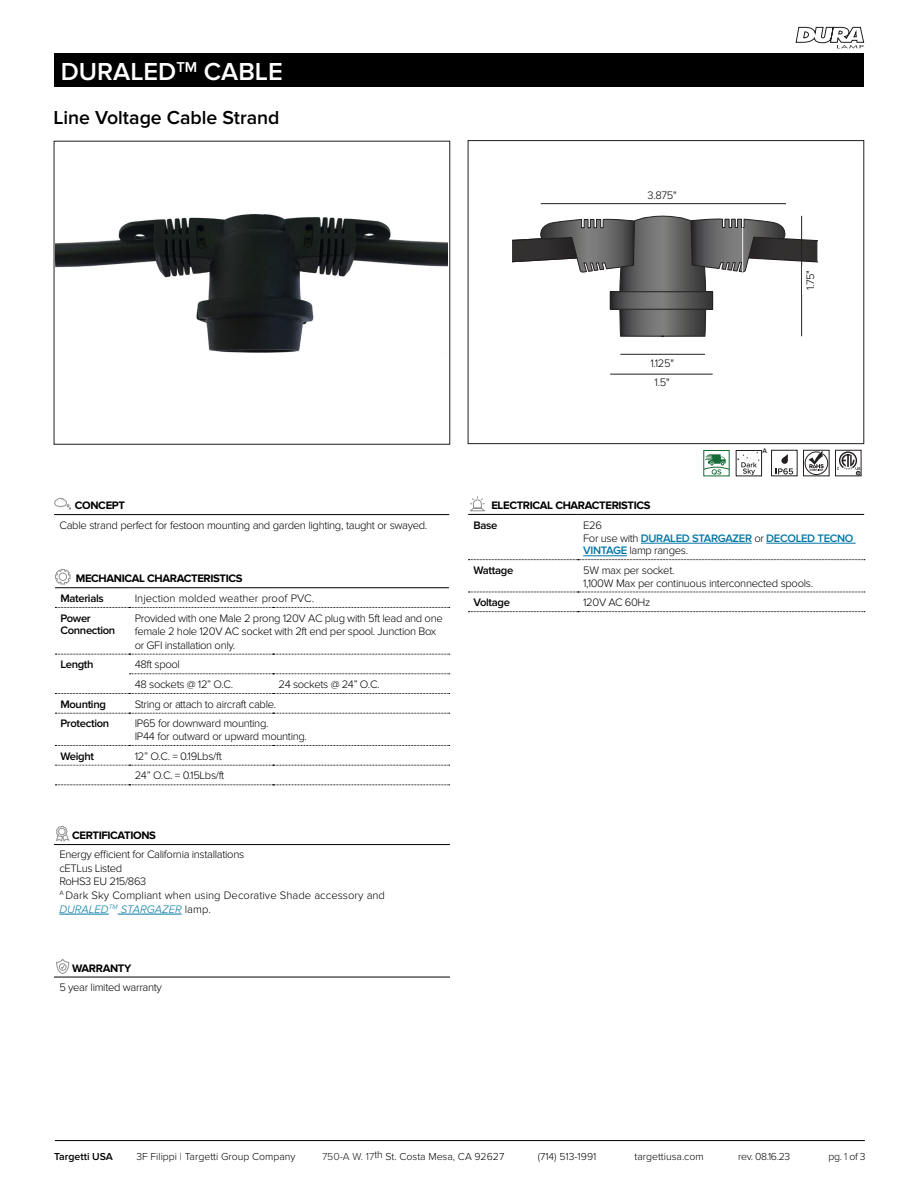
<style>
.page{position:relative;width:918px;height:1188px;background:#fff}
.page>*{position:absolute;margin:0;border:0;box-sizing:border-box;transform-origin:0 0}
.t1{font:600 25.5px "Proxima Nova";color:#fff}
.t2{font:600 19.5px "Proxima Nova";color:#000}
.Caption_-_photo{font:300 11.25px/13.5px "Proxima Nova";letter-spacing:-.03em;color:#000}
.Features_BULLETS{font:300 11.25px/12.6px "Proxima Nova";letter-spacing:-.03em;color:#000}
.t3{font:700 11.25px "Proxima Nova";letter-spacing:-.03em;color:#000}
.Caption_-_photo-2{font:300 11.25px/13.5px "Proxima Nova";color:#000}
.t4{font:600 11.25px "Proxima Nova";letter-spacing:-.03em;color:#000}
.t5{font:600 11.25px/12.6px "Proxima Nova";letter-spacing:-.03em;color:#0076a3}
.Features_BULLETS-2{font:300 11.25px "Proxima Nova";color:#000}
.t6{font:300 10.5px "Proxima Nova";color:#040503}
.t7{font:300 10.5px "Proxima Nova";color:#000}
.t8{font:600 10.5px "Proxima Nova";color:#000}
.Codici_INDOOR{font:600 6.9px "Proxima Nova";color:#231f20}
.s1{font-style:italic;color:#0076a3}
.s2{font-weight:300;color:#000}
.s3{color:#231f20}
</style>
<div class="page">
<div style="left:54px;top:53px;width:809px;height:34px;background:#000"></div>
<svg style="left:796px;top:27px;width:68px;height:22px"></svg>
<hr style="left:55px;top:1140px;width:810px;height:1px;background:#000">
<div style="left:468px;top:140px;width:396px;height:304px;border:1px solid #231f20"></div>
<div style="left:835px;top:450px;width:26px;height:26px;border:1px solid #231f20"></div>
<svg style="left:837px;top:451px;width:23px;height:24px"></svg>
<div style="left:803px;top:450px;width:26px;height:26px;border:1px solid #231f20"></div>
<svg style="left:805px;top:451px;width:23px;height:24px"></svg>
<svg style="left:56px;top:826px;width:13px;height:16px"></svg>
<div style="left:59px;top:828px;width:6px;height:7px;background:#fff;border-radius:50%"></div>
<div style="left:58px;top:828px;width:8px;height:7px;border:1px solid #231f20;border-radius:50%"></div>
<svg style="left:56px;top:959px;width:13px;height:15px"></svg>
<svg style="left:470px;top:496px;width:15px;height:16px"></svg>
<svg style="left:54px;top:498px;width:17px;height:12px"></svg>
<hr style="left:54px;top:514px;width:395px;height:1px;background:#000">
<hr style="left:54px;top:977px;width:396px;height:1px;background:#000">
<hr style="left:54px;top:844px;width:396px;height:1px;background:#000">
<hr style="left:59px;top:914px;width:50px;height:1px;background:#0076a3">
<hr style="left:118px;top:914px;width:64px;height:1px;background:#0076a3">
<svg style="left:468px;top:559px;width:397px;height:1px"></svg>
<svg style="left:468px;top:592px;width:397px;height:1px"></svg>
<svg style="left:468px;top:611px;width:397px;height:1px"></svg>
<hr style="left:468px;top:514px;width:110px;height:1px;background:#000">
<hr style="left:578px;top:514px;width:286px;height:1px;background:#000">
<hr style="left:641px;top:543px;width:111px;height:1px;background:#0076a3">
<hr style="left:766px;top:543px;width:90px;height:1px;background:#0076a3">
<hr style="left:583px;top:556px;width:44px;height:1px;background:#0076a3">
<svg style="left:55px;top:569px;width:16px;height:16px"></svg>
<div style="left:704px;top:450px;width:25px;height:26px;border:1px solid #196c37"></div>
<svg style="left:703px;top:454px;width:27px;height:21px"></svg>
<div style="left:771px;top:450px;width:26px;height:26px;border:1px solid #231f20"></div>
<svg style="left:776px;top:454px;width:17px;height:20px"></svg>
<img style="left:56px;top:214px;width:392px;height:139px">
<svg style="left:512px;top:216px;width:305px;height:121px"></svg>
<hr style="left:541px;top:203px;width:245px;height:1px;background:#231f20">
<hr style="left:620px;top:354px;width:85px;height:1px;background:#231f20">
<hr style="left:610px;top:374px;width:103px;height:1px;background:#231f20">
<hr style="left:801px;top:216px;width:1px;height:120px;background:#231f20">
<hr style="left:742px;top:227px;width:1px;height:45px;background:#edeff0">
<div style="left:802px;top:266px;width:15px;height:28px;background:#fff"></div>
<div style="left:736px;top:450px;width:26px;height:26px;border:1px solid #231f20"></div>
<svg style="left:737px;top:452px;width:23px;height:23px"></svg>
<svg style="left:55px;top:654px;width:395px;height:1px"></svg>
<svg style="left:130px;top:674px;width:320px;height:1px"></svg>
<svg style="left:55px;top:693px;width:395px;height:1px"></svg>
<svg style="left:55px;top:713px;width:395px;height:1px"></svg>
<svg style="left:55px;top:745px;width:395px;height:1px"></svg>
<hr style="left:55px;top:587px;width:74px;height:1px;background:#000">
<hr style="left:129px;top:587px;width:144px;height:1px;background:#000">
<hr style="left:273px;top:587px;width:176px;height:1px;background:#000">
<svg style="left:55px;top:607px;width:395px;height:1px"></svg>
<svg style="left:55px;top:765px;width:395px;height:1px"></svg>
<svg style="left:55px;top:785px;width:395px;height:1px"></svg>
<h1 class="t1" style="left:61px;top:57px;width:224px">DURALED<sup>TM</sup> CABLE</h1>
<p class="t2" style="left:53px;top:106px;width:228px">Line Voltage Cable Strand</p>
<p class="t3" style="left:75px;top:499px;width:52px">CONCEPT</p>
<p class="Features_BULLETS" style="left:60px;top:519px;width:369px">Cable strand perfect for festoon mounting and garden lighting, taught or swayed.</p>
<p class="t3" style="left:76px;top:572px;width:168px">MECHANICAL CHARACTERISTICS</p>
<p class="t4" style="left:60px;top:592px;width:45px">Materials</p>
<p class="Features_BULLETS-2" style="left:135px;top:592px;width:181px">Injection molded weather proof PVC.</p>
<p class="t4" style="left:60px;top:612px;width:32px">Power</p>
<p class="t4" style="left:60px;top:624px;width:56px">Connection</p>
<p class="Caption_-_photo" style="left:135px;top:611px;width:310px">Provided with one Male 2 prong 120V AC plug with 5ft lead and one female 2 hole 120V AC socket with 2ft end per spool. Junction Box or GFI installation only.</p>
<p class="t4" style="left:60px;top:658px;width:35px">Length</p>
<p class="Caption_-_photo" style="left:135px;top:658px;width:47px">48ft spool</p>
<p class="Caption_-_photo" style="left:135px;top:678px;width:100px">48 sockets @ 12” O.C.</p>
<p class="Caption_-_photo" style="left:278px;top:678px;width:103px">24 sockets @ 24” O.C.</p>
<p class="t4" style="left:60px;top:698px;width:47px">Mounting</p>
<p class="Caption_-_photo" style="left:135px;top:697px;width:143px">String or attach to aircraft cable.</p>
<p class="t4" style="left:60px;top:717px;width:50px">Protection</p>
<p class="Caption_-_photo" style="left:135px;top:717px;width:135px">IP65 for downward mounting.</p>
<p class="Features_BULLETS" style="left:135px;top:730px;width:174px">IP44 for outward or upward mounting.</p>
<p class="t4" style="left:60px;top:750px;width:35px">Weight</p>
<p class="Caption_-_photo" style="left:135px;top:749px;width:89px">12” O.C. = 0.19Lbs/ft</p>
<p class="Caption_-_photo" style="left:135px;top:769px;width:91px">24” O.C. = 0.15Lbs/ft</p>
<p class="t3" style="left:72px;top:829px;width:85px">CERTIFICATIONS</p>
<p class="Caption_-_photo" style="left:59px;top:848px;width:186px">Energy efficient for California installations</p>
<p class="Caption_-_photo" style="left:59px;top:862px;width:64px">cETLus Listed</p>
<p class="Caption_-_photo" style="left:59px;top:875px;width:89px">RoHS3 EU 215/863</p>
<p class="Caption_-_photo-2" style="left:59px;top:889px;width:327px"><sup>A</sup> Dark Sky Compliant when using Decorative Shade accessory and<br><span class="s1">DURALED</span><sup>TM</sup> <span class="s1">STARGAZER</span> lamp.</p>
<p class="t3" style="left:72px;top:961px;width:61px">WARRANTY</p>
<p class="Caption_-_photo" style="left:59px;top:981px;width:104px">5 year limited warranty</p>
<p class="Caption_-_photo" style="left:648px;top:189px;width:31px">3.875"</p>
<p class="Caption_-_photo" style="left:650px;top:357px;width:25px">1.125"</p>
<p class="Caption_-_photo" style="left:655px;top:376px;width:17px">1.5"</p>
<p class="Caption_-_photo" style="left:804px;top:290px;width:21px;rotate:-90deg">1.75"</p>
<p class="Codici_INDOOR" style="left:763px;top:447px;width:6px">A</p>
<p class="t3" style="left:491px;top:499px;width:161px">ELECTRICAL CHARACTERISTICS</p>
<p class="t4" style="left:474px;top:519px;width:25px">Base</p>
<p class="t5" style="left:583px;top:519px;width:272px"><span class="s2">E26<br>For use with</span> DURALED STARGAZER <span class="s2">or</span> DECOLED TECNO<br>VINTAGE <span class="s2">lamp ranges.</span></p>
<p class="t4" style="left:474px;top:564px;width:41px">Wattage</p>
<p class="Features_BULLETS" style="left:583px;top:564px;width:231px">5W max per socket.<br>1,100W Max per continuous interconnected spools.</p>
<p class="t4" style="left:474px;top:596px;width:38px">Voltage</p>
<p class="Caption_-_photo" style="left:583px;top:596px;width:69px">120V AC 60Hz</p>
<p class="t8" style="left:54px;top:1151px;width:61px">Targetti USA</p>
<p class="t7" style="left:136px;top:1151px;width:161px">3F Filippi | Targetti Group Company</p>
<p class="t6" style="left:322px;top:1151px;width:184px"><span class="s3">750-A W. 17</span>th St. Costa Mesa, CA 92627</p>
<p class="t6" style="left:538px;top:1151px;width:60px">(714) 513-1991</p>
<p class="t7" style="left:634px;top:1151px;width:71px">targettiusa.com</p>
<p class="t6" style="left:738px;top:1151px;width:54px">rev. 08.16.23</p>
<p class="t6" style="left:828px;top:1151px;width:39px">pg. <span class="s3">1</span> of 3</p>
</div>
